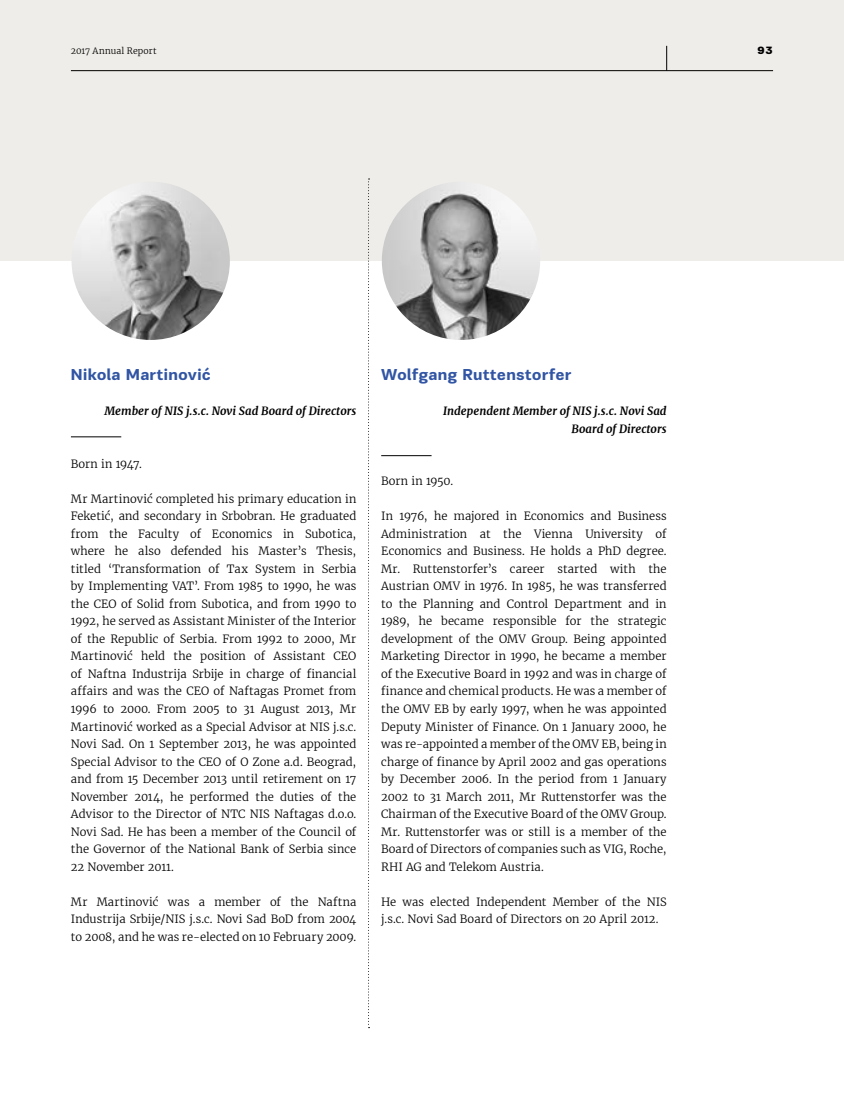
<style>
.page{position:relative;width:844px;height:1099px;background:#fff}
.page>*{position:absolute;margin:0;border:0;box-sizing:border-box;transform-origin:0 0}
.t1{font:700 16.25px "PF Encore Sans Pro";letter-spacing:.005em;color:#3155a4}
.t2{font:300 11.25px/17.5px "Merriweather";color:#000;text-align:justify}
.t3{font:italic 700 11.25px/17.5px "Merriweather";color:#000;text-align:right}
.t4{font:900 11.25px "PF Encore Sans Pro";color:#000}
.t5{font:300 8.75px "Merriweather";letter-spacing:.01em;color:#000}
</style>
<div class="page">
<div style="left:0;top:0;width:843px;height:261px;background:#eeede9"></div>
<svg style="left:368px;top:178px;width:1px;height:850px"></svg>
<hr style="left:71px;top:436px;width:50px;height:1px;background:#000">
<hr style="left:381px;top:455px;width:50px;height:1px;background:#000">
<img style="left:71px;top:182px;width:159px;height:158px;border-radius:79px">
<img style="left:382px;top:182px;width:158px;height:158px;border-radius:79px">
<hr style="left:71px;top:70px;width:701px;height:1px;background:#000">
<svg style="left:666px;top:46px;width:1px;height:25px"></svg>
<p class="t5" style="left:71px;top:46px;width:87px">2017 Annual Report</p>
<p class="t4" style="left:757px;top:43px;width:17px">93</p>
<h1 class="t1" style="left:71px;top:364px;width:141px">Nikola Martinović</h1>
<p class="t3" style="left:104px;top:402px;width:253px">Member of NIS j.s.c. Novi Sad Board of Directors</p>
<p class="t2" style="left:71px;top:455px;width:72px">Born in 1947.</p>
<p class="t2" style="left:71px;top:490px;width:287px">Mr Martinović completed his primary education in Feketić, and secondary in Srbobran. He graduated from the Faculty of Economics in Subotica, where he also defended his Master’s Thesis, titled ‘Transformation of Tax System in Serbia by Implementing VAT’. From 1985 to 1990, he was the CEO of Solid from Subotica, and from 1990 to 1992, he served as Assistant Minister of the Interior of the Republic of Serbia. From 1992 to 2000, Mr Martinović held the position of Assistant CEO of Naftna Industrija Srbije in charge of financial affairs and was the CEO of Naftagas Promet from 1996 to 2000. From 2005 to 31 August 2013, Mr Martinović worked as a Special Advisor at NIS j.s.c.<br>Novi Sad. On 1 September 2013, he was appointed Special Advisor to the CEO of O Zone a.d. Beograd, and from 15 December 2013 until retirement on 17<br>November 2014, he performed the duties of the Advisor to the Director of NTC NIS Naftagas d.o.o.<br>Novi Sad. He has been a member of the Council of the Governor of the National Bank of Serbia since 22 November 2011.</p>
<p class="t2" style="left:71px;top:892px;width:287px">Mr Martinović was a member of the Naftna Industrija Srbije/NIS j.s.c. Novi Sad BoD from 2004 to 2008, and he was re-elected on 10 February 2009.</p>
<h1 class="t1" style="left:381px;top:364px;width:191px">Wolfgang Ruttenstorfer</h1>
<p class="t3" style="left:443px;top:402px;width:225px">Independent Member of NIS j.s.c. Novi Sad<br>Board of Directors</p>
<p class="t2" style="left:381px;top:472px;width:73px">Born in 1950.</p>
<p class="t2" style="left:381px;top:507px;width:287px">In 1976, he majored in Economics and Business Administration at the Vienna University of Economics and Business. He holds a PhD degree.<br>Mr. Ruttenstorfer’s career started with the Austrian OMV in 1976. In 1985, he was transferred to the Planning and Control Department and in 1989, he became responsible for the strategic development of the OMV Group. Being appointed Marketing Director in 1990, he became a member of the Executive Board in 1992 and was in charge of finance and chemical products. He was a member of the OMV EB by early 1997, when he was appointed Deputy Minister of Finance. On 1 January 2000, he was re-appointed a member of the OMV EB, being in charge of finance by April 2002 and gas operations by December 2006. In the period from 1 January 2002 to 31 March 2011, Mr Ruttenstorfer was the Chairman of the Executive Board of the OMV Group.<br>Mr. Ruttenstorfer was or still is a member of the Board of Directors of companies such as VIG, Roche, RHI AG and Telekom Austria.</p>
<p class="t2" style="left:381px;top:892px;width:287px">He was elected Independent Member of the NIS j.s.c. Novi Sad Board of Directors on 20 April 2012.</p>
</div>
